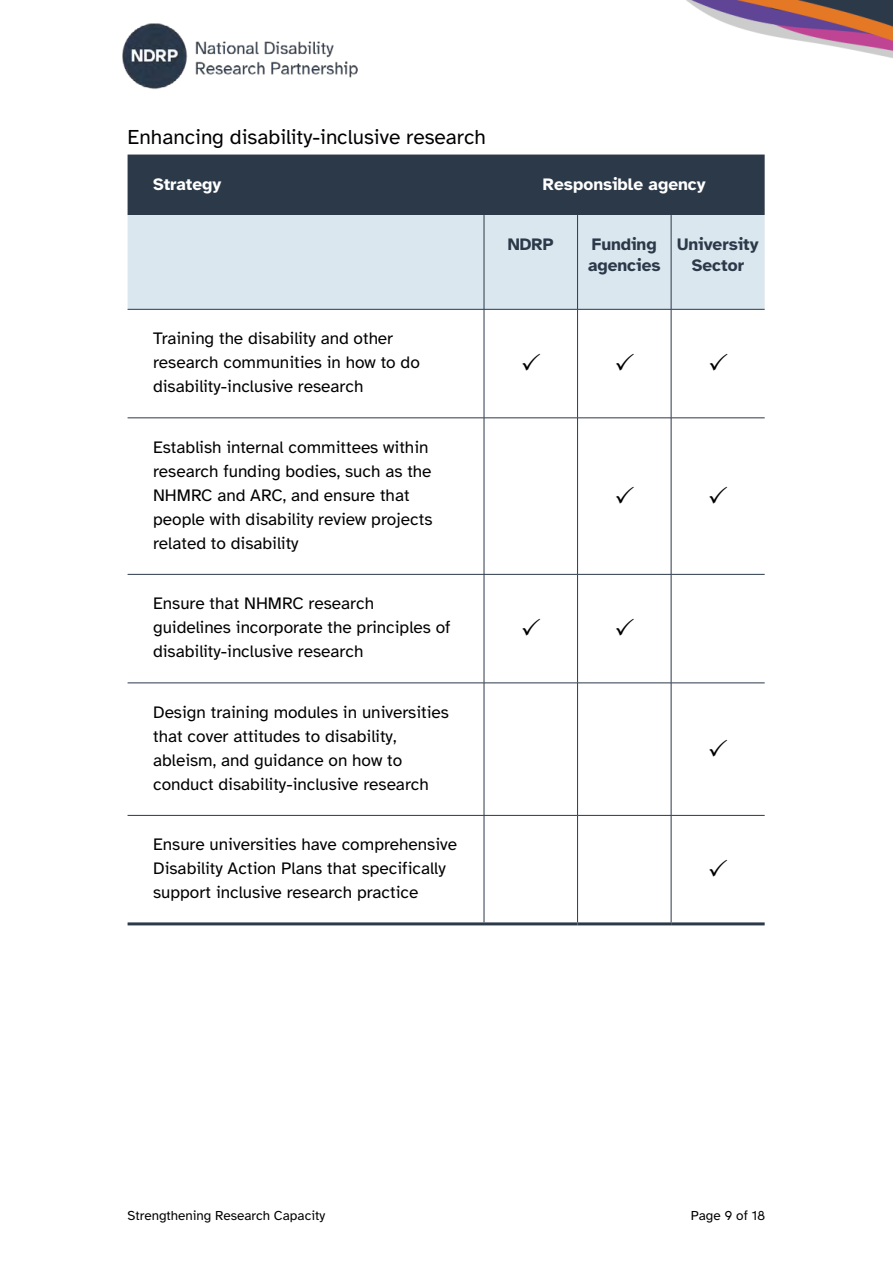
<style>
.page{position:relative;width:893px;height:1263px;background:#fff}
.page>*{position:absolute;margin:0;border:0;box-sizing:border-box;transform-origin:0 0}
.table_titles{font:21px "Atkinson Hyperlegible";color:#000}
.BODY{font:17.25px/24px "Atkinson Hyperlegible";color:#000}
.BODY-2{font:700 17.25px/21px "Atkinson Hyperlegible";color:#2c3949}
.BODY-3{font:700 17.25px "Atkinson Hyperlegible";color:#fff}
.t1{font:13.5px "Atkinson Hyperlegible";color:#000}
</style>
<div class="page">
<img style="left:122px;top:23px;width:236px;height:66px">
<img style="left:686px;top:0;width:207px;height:58px">
<div style="left:128px;top:155px;width:637px;height:60px;background:#2c3949"></div>
<div style="left:128px;top:215px;width:637px;height:94px;background:#dbe7ef"></div>
<hr style="left:128px;top:922px;width:356px;height:3px;background:#2c3949">
<hr style="left:484px;top:922px;width:94px;height:3px;background:#2c3949">
<hr style="left:578px;top:922px;width:93px;height:3px;background:#2c3949">
<hr style="left:671px;top:922px;width:94px;height:3px;background:#2c3949">
<hr style="left:484px;top:215px;width:1px;height:94px;background:#2c3949">
<hr style="left:577px;top:215px;width:1px;height:94px;background:#2c3949">
<hr style="left:671px;top:215px;width:1px;height:94px;background:#2c3949">
<hr style="left:128px;top:309px;width:356px;height:1px;background:#2c3949">
<hr style="left:484px;top:309px;width:94px;height:1px;background:#2c3949">
<hr style="left:484px;top:309px;width:1px;height:109px;background:#2c3949">
<hr style="left:578px;top:309px;width:93px;height:1px;background:#2c3949">
<hr style="left:577px;top:309px;width:1px;height:109px;background:#2c3949">
<hr style="left:671px;top:309px;width:94px;height:1px;background:#2c3949">
<hr style="left:671px;top:309px;width:1px;height:109px;background:#2c3949">
<hr style="left:128px;top:418px;width:356px;height:1px;background:#2c3949">
<hr style="left:484px;top:418px;width:94px;height:1px;background:#2c3949">
<hr style="left:484px;top:418px;width:1px;height:156px;background:#2c3949">
<hr style="left:578px;top:418px;width:93px;height:1px;background:#2c3949">
<hr style="left:577px;top:418px;width:1px;height:156px;background:#2c3949">
<hr style="left:671px;top:418px;width:94px;height:1px;background:#2c3949">
<hr style="left:671px;top:418px;width:1px;height:156px;background:#2c3949">
<hr style="left:128px;top:574px;width:356px;height:1px;background:#2c3949">
<hr style="left:484px;top:574px;width:94px;height:1px;background:#2c3949">
<hr style="left:484px;top:574px;width:1px;height:109px;background:#2c3949">
<hr style="left:578px;top:574px;width:93px;height:1px;background:#2c3949">
<hr style="left:577px;top:574px;width:1px;height:109px;background:#2c3949">
<hr style="left:671px;top:574px;width:94px;height:1px;background:#2c3949">
<hr style="left:671px;top:574px;width:1px;height:109px;background:#2c3949">
<hr style="left:128px;top:683px;width:356px;height:1px;background:#2c3949">
<hr style="left:484px;top:683px;width:94px;height:1px;background:#2c3949">
<hr style="left:484px;top:683px;width:1px;height:132px;background:#2c3949">
<hr style="left:578px;top:683px;width:93px;height:1px;background:#2c3949">
<hr style="left:577px;top:683px;width:1px;height:132px;background:#2c3949">
<hr style="left:671px;top:683px;width:94px;height:1px;background:#2c3949">
<hr style="left:671px;top:683px;width:1px;height:132px;background:#2c3949">
<hr style="left:128px;top:815px;width:356px;height:1px;background:#2c3949">
<hr style="left:484px;top:815px;width:94px;height:1px;background:#2c3949">
<hr style="left:484px;top:815px;width:1px;height:107px;background:#2c3949">
<hr style="left:578px;top:815px;width:93px;height:1px;background:#2c3949">
<hr style="left:577px;top:815px;width:1px;height:107px;background:#2c3949">
<hr style="left:671px;top:815px;width:94px;height:1px;background:#2c3949">
<hr style="left:671px;top:815px;width:1px;height:107px;background:#2c3949">
<p class="table_titles" style="left:128px;top:126px;width:360px">Enhancing disability-inclusive research</p>
<p class="BODY-3" style="left:153px;top:174px;width:70px">Strategy</p>
<p class="BODY-3" style="left:543px;top:174px;width:164px">Responsible agency</p>
<p class="BODY" style="left:153px;top:327px;width:268px">Training the disability and other research communities in how to do disability-inclusive research</p>
<p class="BODY" style="left:153px;top:435px;width:281px">Establish internal committees within research funding bodies, such as the NHMRC and ARC, and ensure that people with disability review projects related to disability</p>
<p class="BODY" style="left:153px;top:592px;width:299px">Ensure that NHMRC research guidelines incorporate the principles of disability-inclusive research</p>
<p class="BODY" style="left:153px;top:700px;width:297px">Design training modules in universities that cover attitudes to disability, ableism, and guidance on how to conduct disability-inclusive research</p>
<p class="BODY" style="left:153px;top:833px;width:305px">Ensure universities have comprehensive<br>Disability Action Plans that specifically support inclusive research practice</p>
<p class="BODY-2" style="left:508px;top:234px;width:48px">NDRP</p>
<p class="BODY-2" style="left:588px;top:234px;width:74px">Funding agencies</p>
<p class="BODY-2" style="left:677px;top:234px;width:83px;text-align:center">University<br>Sector</p>
<p class="t1" style="left:128px;top:1208px;width:199px">Strengthening Research Capacity</p>
<p class="t1" style="left:691px;top:1208px;width:76px">Page 9 of 18</p>
</div>
